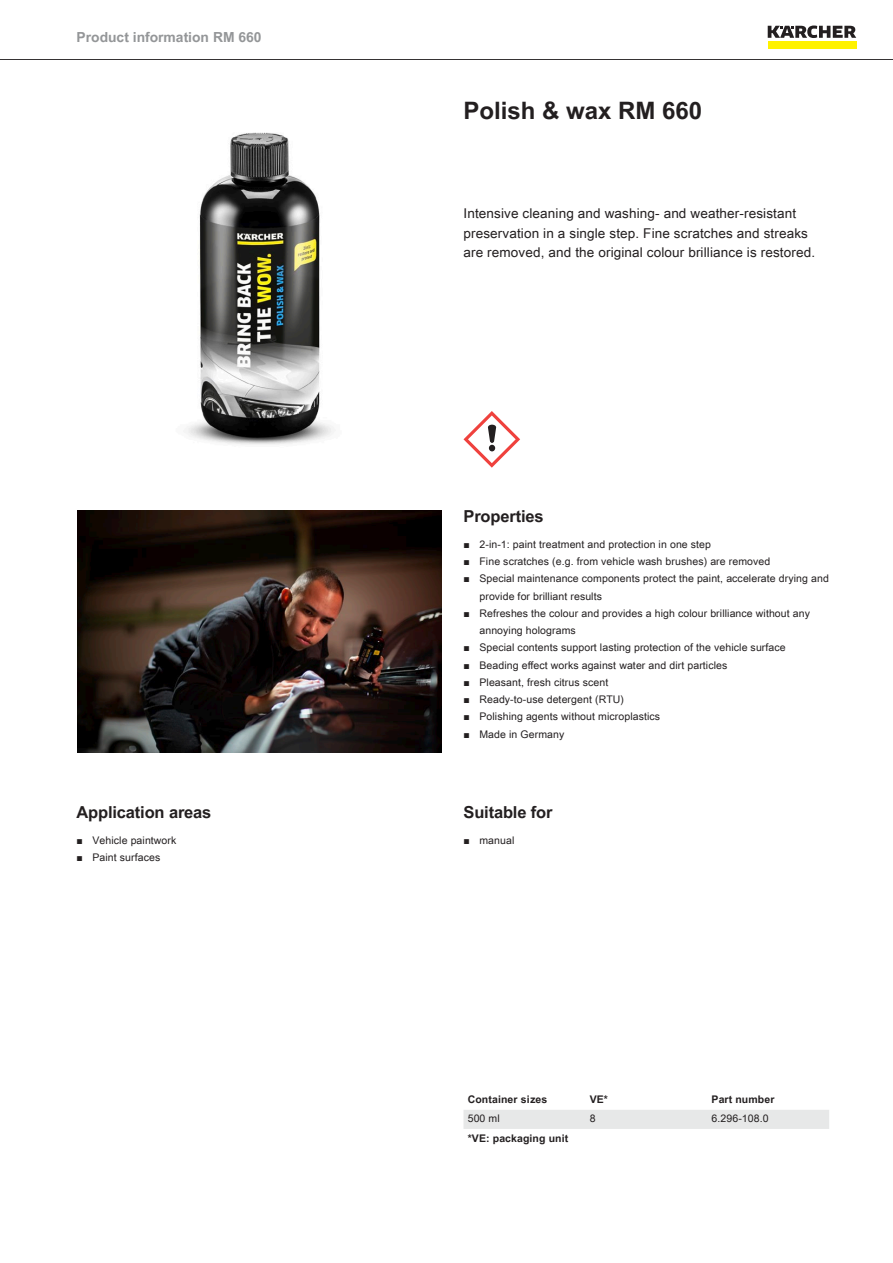
<style>
.page{position:relative;width:893px;height:1263px;background:#fff}
.page>*{position:absolute;margin:0;border:0;box-sizing:border-box;transform-origin:0 0}
.t1{font:700 24px "Arial Unicode MS";color:#231f20}
.t2{font:700 16.5px "Arial Unicode MS";letter-spacing:-.01em;color:#231f20}
.t3{font:700 13.8px "Arial Unicode MS";color:#949698}
.t4{font:13.5px/19.5px "Arial Unicode MS";letter-spacing:.01em;color:#231f20}
.t5{font:10.5px/17.2px "Arial Unicode MS";letter-spacing:.01em;color:#231f20}
.t6{font:700 10.5px "Arial Unicode MS";letter-spacing:.01em;color:#231f20}
.s1{font-family:"Arial"}
</style>
<div class="page">
<hr style="left:0;top:59px;width:893px;height:1px;background:#231f20">
<div style="left:768px;top:42px;width:88px;height:7px;background:#fff200"></div>
<svg style="left:768px;top:26px;width:88px;height:12px"></svg>
<img style="left:183px;top:132px;width:153px;height:313px">
<svg style="left:463px;top:411px;width:57px;height:57px"></svg>
<img style="left:78px;top:510px;width:363px;height:243px">
<div style="left:463px;top:1110px;width:366px;height:19px;background:#e7e8e8"></div>
<h3 class="t3" style="left:77px;top:27px;width:187px">Product information RM 660</h3>
<h2 class="t2" style="left:77px;top:800px;width:136px">Application areas</h2>
<p class="t5" style="left:77px;top:831px;width:101px"><span class="s1">■</span> Vehicle paintwork</p>
<p class="t5" style="left:77px;top:848px;width:85px"><span class="s1">■</span> Paint surfaces</p>
<h1 class="t1" style="left:463px;top:93px;width:240px">Polish &amp; wax RM 660</h1>
<p class="t4" style="left:463px;top:203px;width:353px">Intensive cleaning and washing- and weather-resistant preservation in a single step. Fine scratches and streaks are removed, and the original colour brilliance is restored.</p>
<h2 class="t2" style="left:463px;top:504px;width:82px">Properties</h2>
<p class="t5" style="left:463px;top:535px;width:249px"><span class="s1">■</span> 2-in-1: paint treatment and protection in one step</p>
<p class="t5" style="left:463px;top:553px;width:308px"><span class="s1">■</span> Fine scratches (e.g. from vehicle wash brushes) are removed</p>
<p class="t5" style="left:479px;top:570px;width:351px;text-indent:-16px"><span class="s1">■</span> Special maintenance components protect the paint, accelerate drying and provide for brilliant results</p>
<p class="t5" style="left:479px;top:604px;width:332px;text-indent:-16px"><span class="s1">■</span> Refreshes the colour and provides a high colour brilliance without any annoying holograms</p>
<p class="t5" style="left:463px;top:639px;width:324px"><span class="s1">■</span> Special contents support lasting protection of the vehicle surface</p>
<p class="t5" style="left:463px;top:656px;width:265px"><span class="s1">■</span> Beading effect works against water and dirt particles</p>
<p class="t5" style="left:463px;top:673px;width:146px"><span class="s1">■</span> Pleasant, fresh citrus scent</p>
<p class="t5" style="left:463px;top:691px;width:162px"><span class="s1">■</span> Ready-to-use detergent (RTU)</p>
<p class="t5" style="left:463px;top:708px;width:198px"><span class="s1">■</span> Polishing agents without microplastics</p>
<p class="t5" style="left:463px;top:725px;width:102px"><span class="s1">■</span> Made in Germany</p>
<h2 class="t2" style="left:463px;top:800px;width:90px">Suitable for</h2>
<p class="t5" style="left:463px;top:831px;width:52px"><span class="s1">■</span> manual</p>
<p class="t6" style="left:468px;top:1092px;width:81px">Container sizes</p>
<p class="t6" style="left:590px;top:1092px;width:20px">VE*</p>
<p class="t6" style="left:712px;top:1092px;width:64px">Part number</p>
<p class="t5" style="left:468px;top:1110px;width:34px">500 ml</p>
<p class="t5" style="left:590px;top:1110px;width:7px">8</p>
<p class="t5" style="left:712px;top:1110px;width:59px">6.296-108.0</p>
<p class="t6" style="left:468px;top:1130px;width:102px">*VE: packaging unit</p>
</div>
